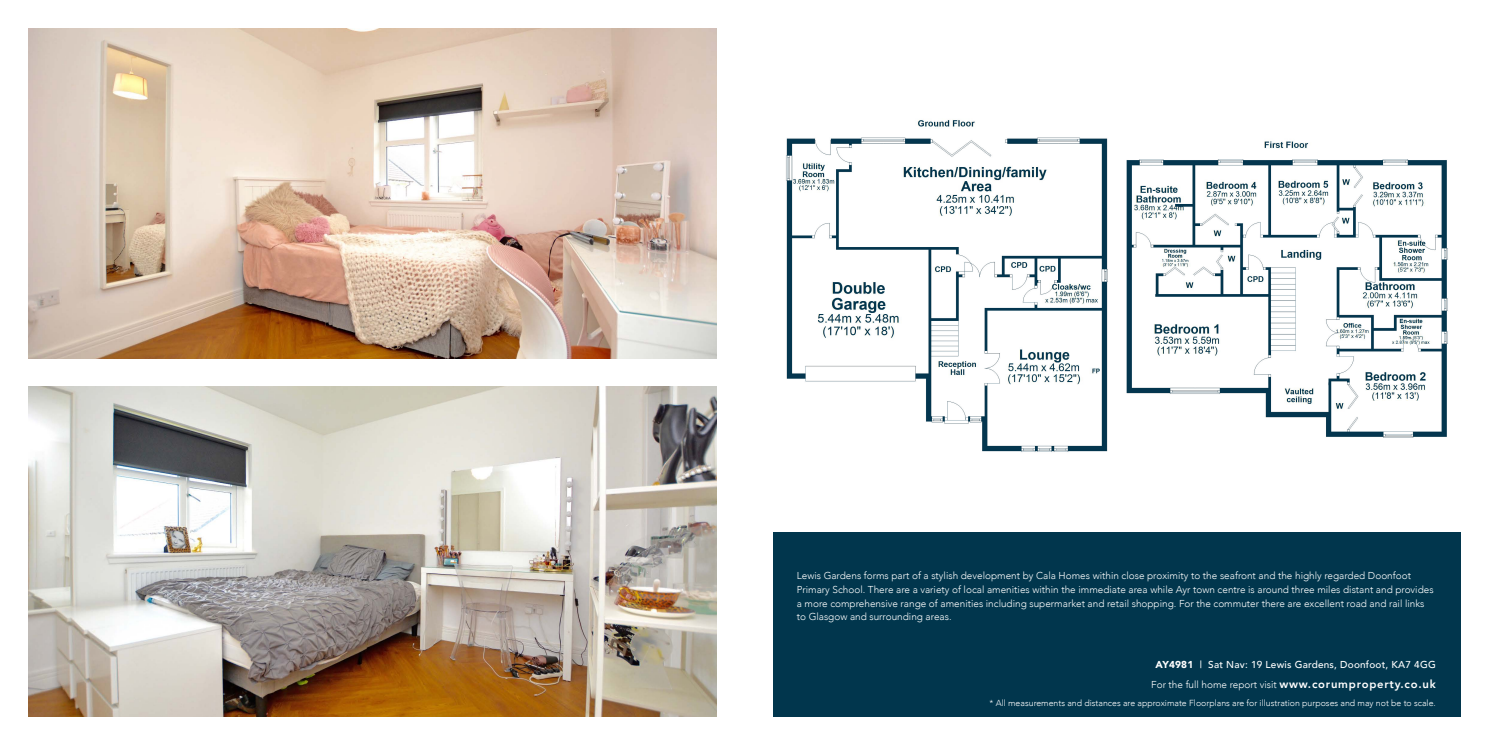
<style>
.page{position:relative;width:1489px;height:745px;background:#fff}
.page>*{position:absolute;margin:0;border:0;box-sizing:border-box;transform-origin:0 0}
.t1{font:300 10px/13.8px "Avenir";color:#fff}
.t2{font:500 10px/20px "Avenir";letter-spacing:.02em;color:#fff;text-align:center}
.t3{font:300 8.75px "Avenir";color:#fff}
.s1{font-weight:900}
.s2{font-weight:300}
.s3{font-weight:800;font-size:11.25px}
</style>
<div class="page">
<div style="left:772px;top:531px;width:688px;height:185px;background:#01364d"></div>
<img style="left:786px;top:120px;width:662px;height:332px">
<img style="left:28px;top:386px;width:688px;height:330px">
<img style="left:28px;top:28px;width:688px;height:330px">
<p class="t1" style="left:796px;top:568px;width:638px">Lewis Gardens forms part of a stylish development by Cala Homes within close proximity to the seafront and the highly regarded Doonfoot Primary School. There are a variety of local amenities within the immediate area while Ayr town centre is around three miles distant and provides a more comprehensive range of amenities including supermarket and retail shopping. For the commuter there are excellent road and rail links to Glasgow and surrounding areas.</p>
<p class="t2" style="left:1151px;top:653px;width:286px"><span class="s1">AY4981</span> | Sat Nav: 19 Lewis Gardens, Doonfoot, KA7 4GG<br><span class="s2">For the full home report visit</span> <span class="s3">www.corumproperty.co.uk</span></p>
<p class="t3" style="left:989px;top:697px;width:448px">* All measurements and distances are approximate Floorplans are for illustration purposes and may not be to scale.</p>
</div>
